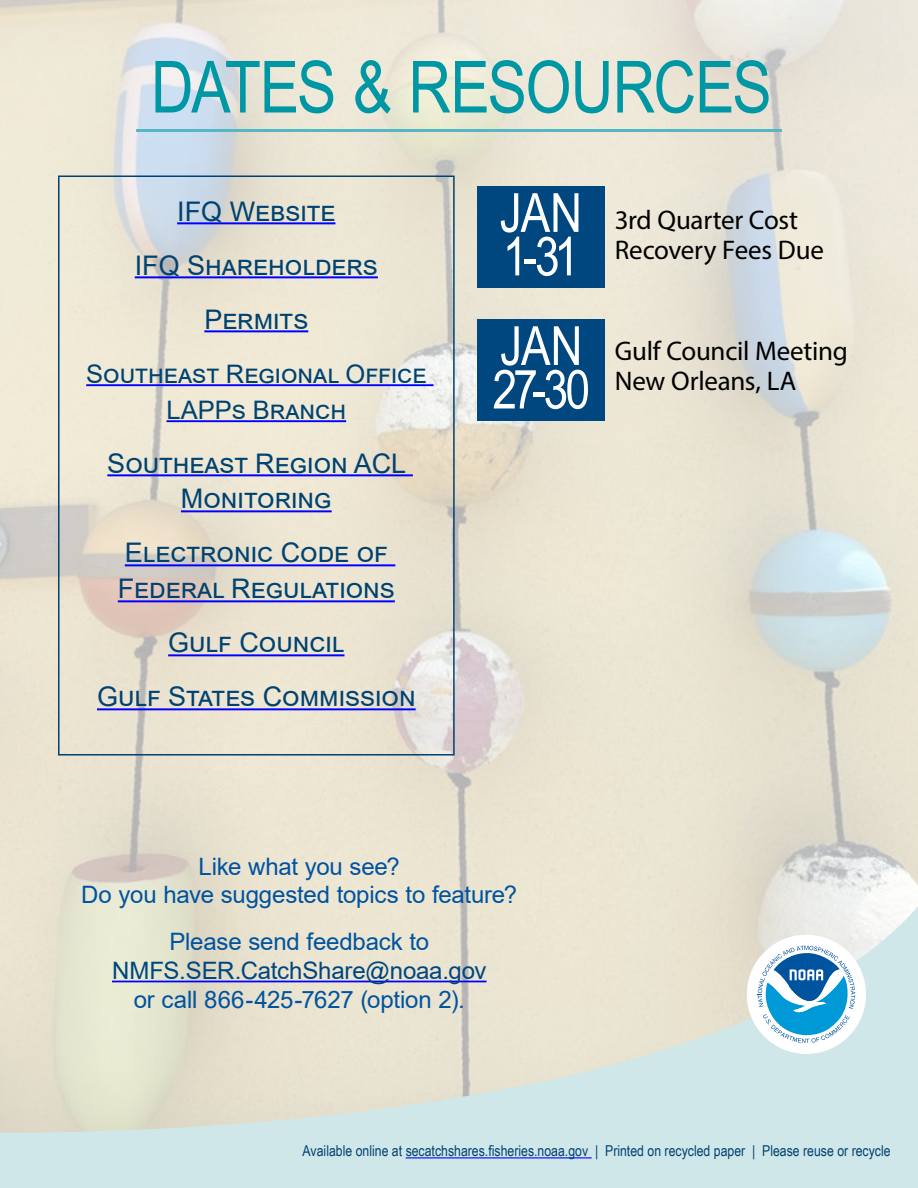
<style>
.page{position:relative;width:918px;height:1188px;background:#fff}
.page>*{position:absolute;margin:0;border:0;box-sizing:border-box;transform-origin:0 0}
.t1{font:72px "Arial Narrow";letter-spacing:-.025em;color:#0097a5}
.t2{font:54px/43.5px "Arial Narrow";letter-spacing:-.02em;color:#fff}
.t3{font:27px/54px "Arial";color:#004270;text-align:center}
.t4{font:27px/30px "Myriad Pro";letter-spacing:-.01em;color:#000}
.t5{font:25.5px/36px "Arial";color:#004270;text-align:center}
.t6{font:24px/28.8px "Arial";letter-spacing:-.01em;color:#00539f;text-align:center}
.t7{font:24px "Arial";letter-spacing:-.01em;color:#00467f}
.t8{font:15px "Arial Narrow";color:#004270}
</style>
<div class="page">
<img style="left:0;top:0;width:918px;height:890px">
<svg style="left:61px;top:179px;width:391px;height:574px;fill:#ece5d3"></svg>
<hr style="left:177px;top:222px;width:158px;height:2px;background:#00f">
<hr style="left:135px;top:276px;width:243px;height:2px;background:#00f">
<hr style="left:204px;top:330px;width:104px;height:2px;background:#00f">
<hr style="left:86px;top:384px;width:348px;height:2px;background:#00f">
<hr style="left:167px;top:420px;width:179px;height:2px;background:#00f">
<hr style="left:107px;top:474px;width:306px;height:2px;background:#00f">
<hr style="left:181px;top:510px;width:151px;height:2px;background:#00f">
<hr style="left:125px;top:564px;width:270px;height:2px;background:#00f">
<hr style="left:118px;top:600px;width:277px;height:2px;background:#00f">
<hr style="left:168px;top:654px;width:176px;height:2px;background:#00f">
<hr style="left:97px;top:708px;width:319px;height:2px;background:#00f">
<div style="left:58px;top:176px;width:397px;height:580px;border:2px solid #004270"></div>
<svg style="left:68px;top:821px;width:463px;height:69px;fill:#eae4d1"></svg>
<div style="left:478px;top:319px;width:127px;height:101px;background:#00467f"></div>
<div style="left:477px;top:186px;width:127px;height:101px;background:#00467f"></div>
<hr style="left:136px;top:129px;width:646px;height:3px;background:#55b7c3">
<svg style="left:0;top:890px;width:918px;height:298px;fill:#e4e6d2"></svg>
<div style="left:747px;top:935px;width:119px;height:119px;background:#fff;border-radius:50%"></div>
<svg style="left:758px;top:946px;width:97px;height:97px"></svg>
<hr style="left:406px;top:1157px;width:186px;height:1px;background:#00f">
<h1 class="t1" style="left:151px;top:34px;width:622px">DATES &amp; RESOURCES</h1>
<p class="t3" style="left:135px;top:184px;width:245px">IFQ Website<br>IFQ Shareholders<br>Permits</p>
<p class="t5" style="left:86px;top:355px;width:342px">Southeast Regional Office<br>LAPPs Branch</p>
<p class="t3" style="left:107px;top:445px;width:301px;line-height:36px">Southeast Region ACL<br>Monitoring</p>
<p class="t3" style="left:118px;top:535px;width:279px;line-height:36px;text-align:left">Electronic Code of<br>Federal Regulations</p>
<p class="t3" style="left:97px;top:616px;width:320px">Gulf Council<br>Gulf States Commission</p>
<h2 class="t2" style="left:500px;top:189px;width:84px">JAN<br>1-31</h2>
<h2 class="t2" style="left:492px;top:322px;width:99px">JAN<br>27-30</h2>
<p class="t4" style="left:615px;top:205px;width:211px">3rd Quarter Cost<br>Recovery Fees Due</p>
<p class="t4" style="left:615px;top:335px;width:235px">Gulf Council Meeting<br>New Orleans, LA</p>
<p class="t6" style="left:81px;top:852px;width:437px">Like what you see?<br>Do you have suggested topics to feature?</p>
<p class="t6" style="left:169px;top:927px;width:261px">Please send feedback to</p>
<p class="t7" style="left:112px;top:954px;width:376px">NMFS.SER.CatchShare@noaa.gov</p>
<p class="t6" style="left:134px;top:985px;width:333px">or call 866-425-7627 (option 2).</p>
<p class="t8" style="left:303px;top:1140px;width:590px">Available online at secatchshares.fisheries.noaa.gov | Printed on recycled paper | Please reuse or recycle</p>
</div>
